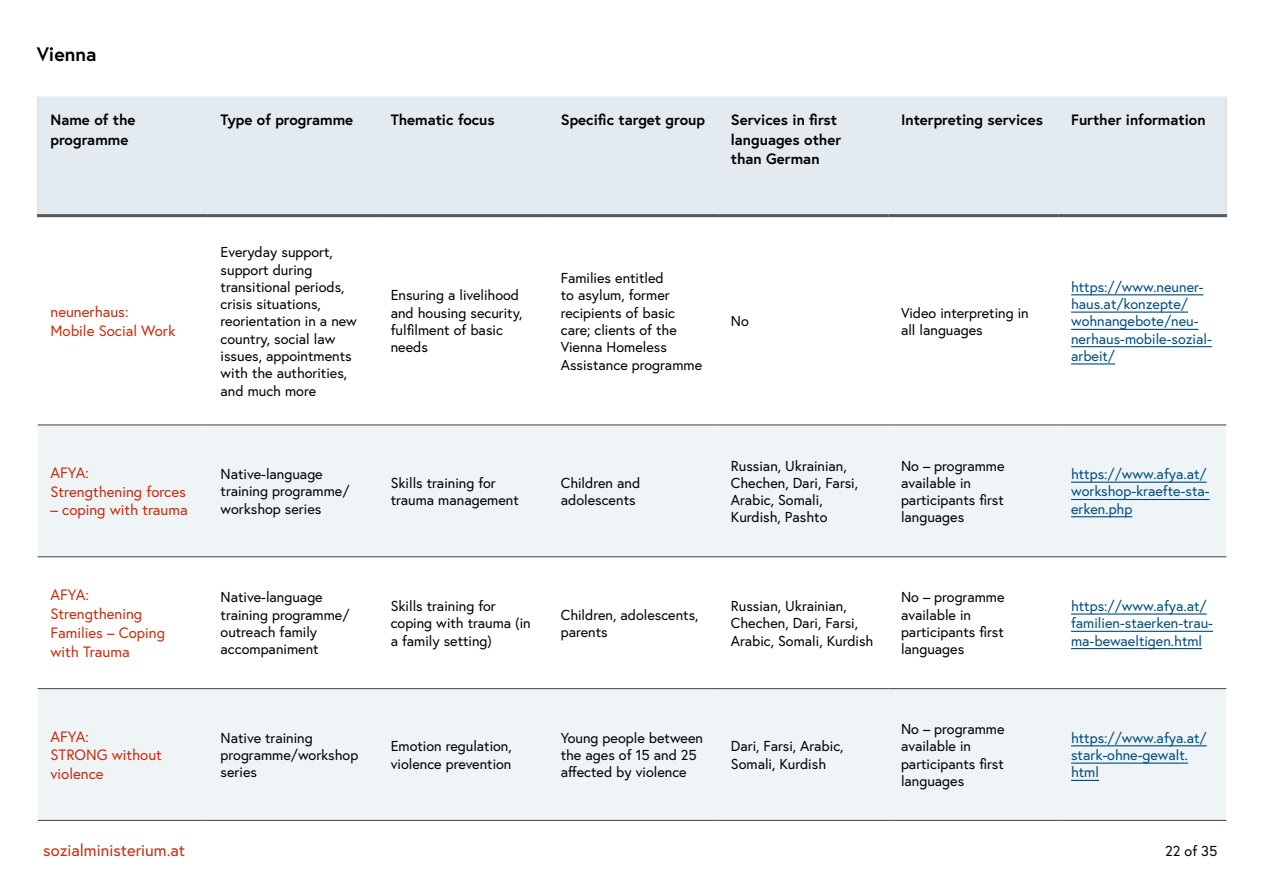
<style>
.page{position:relative;width:1263px;height:893px;background:#fff}
.page>*{position:absolute;margin:0;border:0;box-sizing:border-box;transform-origin:0 0}
.t1{font:700 19.5px "Europa Austria";color:#000}
.t2{font:16.5px "Europa Austria";color:#c82d0f}
.t3{font:700 15px/19.5px "Europa Austria";color:#000}
.td_Name{font:15px/18.8px "Europa Austria";color:#c82d0f}
.t4{font:14.4px/17.2px "Europa Austria";color:#000}
.t5{font:14.4px/17.2px "Europa Austria";color:#004d7e}
</style>
<div class="page">
<div style="left:38px;top:97px;width:1187px;height:117px;background:#e4ebf0"></div>
<svg style="left:38px;top:425px;width:1188px;height:395px;fill:#eff4f7"></svg>
<hr style="left:37px;top:97px;width:1px;height:117px;background:#dae3e8">
<hr style="left:1225px;top:97px;width:2px;height:117px;background:#dae3e8">
<hr style="left:37px;top:214px;width:171px;height:3px;background:#565656">
<hr style="left:208px;top:214px;width:170px;height:3px;background:#565656">
<hr style="left:378px;top:214px;width:170px;height:3px;background:#565656">
<hr style="left:548px;top:214px;width:170px;height:3px;background:#565656">
<hr style="left:718px;top:214px;width:170px;height:3px;background:#565656">
<hr style="left:888px;top:214px;width:170px;height:3px;background:#565656">
<hr style="left:1058px;top:214px;width:169px;height:3px;background:#565656">
<hr style="left:38px;top:424px;width:170px;height:1px;background:#565656">
<hr style="left:208px;top:424px;width:170px;height:1px;background:#565656">
<hr style="left:378px;top:424px;width:170px;height:1px;background:#565656">
<hr style="left:548px;top:424px;width:170px;height:1px;background:#565656">
<hr style="left:718px;top:424px;width:170px;height:1px;background:#565656">
<hr style="left:888px;top:424px;width:170px;height:1px;background:#565656">
<hr style="left:1058px;top:424px;width:168px;height:1px;background:#565656">
<hr style="left:38px;top:556px;width:170px;height:1px;background:#565656">
<hr style="left:208px;top:556px;width:170px;height:1px;background:#565656">
<hr style="left:378px;top:556px;width:170px;height:1px;background:#565656">
<hr style="left:548px;top:556px;width:170px;height:1px;background:#565656">
<hr style="left:718px;top:556px;width:170px;height:1px;background:#565656">
<hr style="left:888px;top:556px;width:170px;height:1px;background:#565656">
<hr style="left:1058px;top:556px;width:168px;height:1px;background:#565656">
<hr style="left:38px;top:688px;width:170px;height:1px;background:#565656">
<hr style="left:208px;top:688px;width:170px;height:1px;background:#565656">
<hr style="left:378px;top:688px;width:170px;height:1px;background:#565656">
<hr style="left:548px;top:688px;width:170px;height:1px;background:#565656">
<hr style="left:718px;top:688px;width:170px;height:1px;background:#565656">
<hr style="left:888px;top:688px;width:170px;height:1px;background:#565656">
<hr style="left:1058px;top:688px;width:168px;height:1px;background:#565656">
<hr style="left:38px;top:820px;width:170px;height:1px;background:#565656">
<hr style="left:208px;top:820px;width:170px;height:1px;background:#565656">
<hr style="left:378px;top:820px;width:170px;height:1px;background:#565656">
<hr style="left:548px;top:820px;width:170px;height:1px;background:#565656">
<hr style="left:718px;top:820px;width:170px;height:1px;background:#565656">
<hr style="left:888px;top:820px;width:170px;height:1px;background:#565656">
<hr style="left:1058px;top:820px;width:168px;height:1px;background:#565656">
<hr style="left:1071px;top:294px;width:132px;height:1px;background:#004d7e">
<hr style="left:1071px;top:312px;width:117px;height:1px;background:#004d7e">
<hr style="left:1071px;top:329px;width:127px;height:1px;background:#004d7e">
<hr style="left:1071px;top:346px;width:141px;height:1px;background:#004d7e">
<hr style="left:1071px;top:363px;width:44px;height:1px;background:#004d7e">
<hr style="left:1071px;top:482px;width:136px;height:1px;background:#004d7e">
<hr style="left:1071px;top:499px;width:139px;height:1px;background:#004d7e">
<hr style="left:1071px;top:516px;width:61px;height:1px;background:#004d7e">
<hr style="left:1071px;top:613px;width:136px;height:2px;background:#004d7e">
<hr style="left:1071px;top:631px;width:142px;height:1px;background:#004d7e">
<hr style="left:1071px;top:648px;width:131px;height:1px;background:#004d7e">
<hr style="left:1071px;top:745px;width:136px;height:1px;background:#004d7e">
<hr style="left:1071px;top:763px;width:117px;height:1px;background:#004d7e">
<svg style="left:1071px;top:780px;width:28px;height:1px"></svg>
<h1 class="t1" style="left:37px;top:41px;width:61px">Vienna</h1>
<p class="t3" style="left:50px;top:110px;width:86px">Name of the programme</p>
<p class="t3" style="left:221px;top:110px;width:134px">Type of programme</p>
<p class="t3" style="left:391px;top:110px;width:106px">Thematic focus</p>
<p class="t3" style="left:561px;top:110px;width:146px">Specific target group</p>
<p class="t3" style="left:731px;top:110px;width:112px">Services in first languages other than German</p>
<p class="t3" style="left:901px;top:110px;width:143px">Interpreting services</p>
<p class="t3" style="left:1071px;top:110px;width:136px">Further information</p>
<p class="td_Name" style="left:50px;top:302px;width:126px">neunerhaus:<br>Mobile Social Work</p>
<p class="td_Name" style="left:50px;top:463px;width:137px">AFYA:<br>Strengthening forces</p>
<p class="td_Name" style="left:50px;top:501px;width:139px">– coping with trauma</p>
<p class="t4" style="left:221px;top:243px;width:138px">Everyday support, support during transitional periods, crisis situations, reorientation in a new country, social law issues, appointments with the authorities, and much more</p>
<p class="t4" style="left:391px;top:287px;width:133px">Ensuring a livelihood and housing security, fulfilment of basic needs</p>
<p class="t4" style="left:561px;top:269px;width:143px">Families entitled<br>to asylum, former recipients of basic care; clients of the<br>Vienna Homeless<br>Assistance programme</p>
<p class="t4" style="left:221px;top:465px;width:130px">Native-language training programme/ workshop series</p>
<p class="t4" style="left:391px;top:474px;width:130px">Skills training for trauma management</p>
<p class="t4" style="left:561px;top:474px;width:81px">Children and adolescents</p>
<p class="t4" style="left:731px;top:312px;width:20px">No</p>
<p class="t4" style="left:901px;top:304px;width:129px">Video interpreting in all languages</p>
<p class="t5" style="left:1071px;top:278px;width:142px">https://www.neuner&shy;haus.at/konzepte/ wohnangebote/neu&shy;nerhaus-mobile-sozial&shy;arbeit/</p>
<p class="t4" style="left:731px;top:457px;width:129px">Russian, Ukrainian,<br>Chechen, Dari, Farsi,<br>Arabic, Somali,<br>Kurdish, Pashto</p>
<p class="t4" style="left:901px;top:457px;width:105px">No – programme available in participants first languages</p>
<p class="t5" style="left:1071px;top:465px;width:140px">https://www.afya.at/ workshop-kraefte-sta&shy;erken.php</p>
<p class="td_Name" style="left:50px;top:585px;width:116px">AFYA:<br>Strengthening<br>Families – Coping with Trauma</p>
<p class="t4" style="left:221px;top:588px;width:130px">Native-language training programme/ outreach family accompaniment</p>
<p class="t4" style="left:391px;top:597px;width:142px">Skills training for coping with trauma (in a family setting)</p>
<p class="t4" style="left:561px;top:606px;width:139px">Children, adolescents, parents</p>
<p class="t4" style="left:731px;top:597px;width:144px">Russian, Ukrainian,<br>Chechen, Dari, Farsi,<br>Arabic, Somali, Kurdish</p>
<p class="t4" style="left:901px;top:588px;width:105px">No – programme available in participants first languages</p>
<p class="t5" style="left:1071px;top:597px;width:143px">https://www.afya.at/ familien-staerken-trau&shy;ma-bewaeltigen.html</p>
<p class="td_Name" style="left:50px;top:727px;width:113px">AFYA:<br>STRONG without violence</p>
<p class="t4" style="left:221px;top:729px;width:139px">Native training programme/workshop series</p>
<p class="t4" style="left:391px;top:737px;width:123px">Emotion regulation, violence prevention</p>
<p class="t4" style="left:561px;top:729px;width:144px">Young people between the ages of 15 and 25 affected by violence</p>
<p class="t4" style="left:731px;top:737px;width:114px">Dari, Farsi, Arabic,<br>Somali, Kurdish</p>
<p class="t4" style="left:901px;top:720px;width:105px">No – programme available in participants first languages</p>
<p class="t5" style="left:1071px;top:729px;width:137px">https://www.afya.at/ stark-ohne-gewalt. html</p>
<p class="t2" style="left:43px;top:840px;width:143px">sozialministerium.at</p>
<p class="t4" style="left:1165px;top:842px;width:54px">22 of 35</p>
</div>
